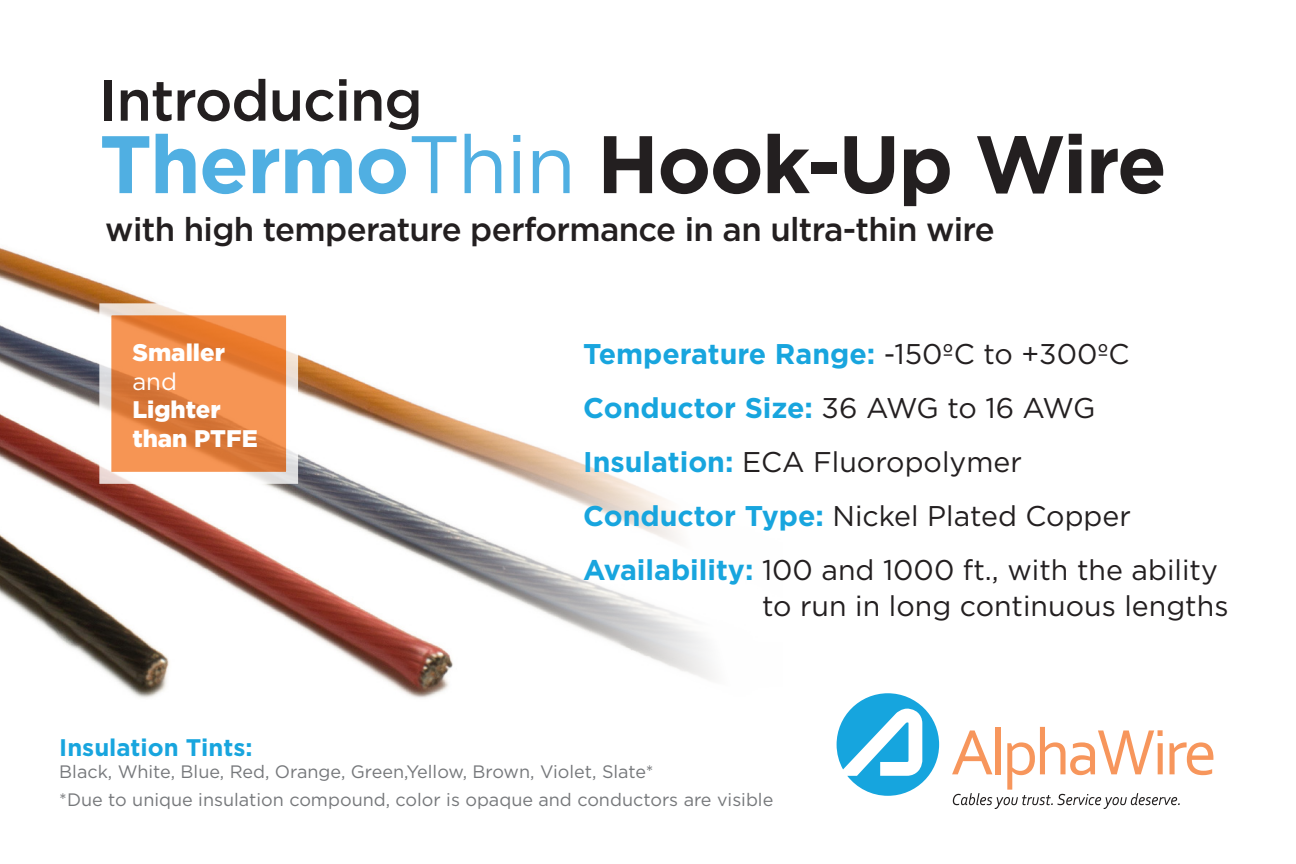
<style>
.page{position:relative;width:1296px;height:864px;background:#fff}
.page>*{position:absolute;margin:0;border:0;box-sizing:border-box;transform-origin:0 0}
.t1{font:700 81.3px "Gotham";letter-spacing:-.02em;color:#231f20}
.t2{font:500 57.3px "Gotham";letter-spacing:-.02em;color:#231f20}
.t3{font:500 33px "Gotham";letter-spacing:-.02em;color:#231f20}
.t4{font:28.5px/36px "Gotham";color:#231f20}
.t5{font:700 28.5px "Gotham";color:#18a5de}
.t6{font:900 24px/28.8px "Gotham";color:#fff}
.t7{font:700 24px "Gotham";color:#18a5de}
.t8{font:18px/27.6px "Gotham";color:#76787b}
.s1{color:#50afe2}
.s2{font-weight:400;color:#50afe2}
.s3{font-weight:400}
.s4{font-weight:400;color:#231f20}
.s5{font-weight:700;color:#18a5de}
</style>
<div class="page">
<img style="left:0;top:247px;width:714px;height:451px">
<svg style="left:837px;top:693px;width:102px;height:103px"></svg>
<svg style="left:952px;top:727px;width:261px;height:82px"></svg>
<svg style="left:99px;top:303px;width:199px;height:181px"></svg>
<p class="t2" style="left:99px;top:63px;width:325px">Introducing</p>
<p class="t1" style="left:99px;top:110px;width:1069px"><span class="s1">Thermo</span><span class="s2">Thin</span> Hook-Up Wire</p>
<p class="t3" style="left:105px;top:208px;width:891px">with high temperature performance in an ultra-thin wire</p>
<p class="t6" style="left:132px;top:338px;width:127px">Smaller <span class="s3">and<br></span>Lighter than PTFE</p>
<p class="t5" style="left:583px;top:335px;width:548px">Temperature Range: <span class="s4">-150ºC to +300ºC</span></p>
<p class="t5" style="left:583px;top:389px;width:514px">Conductor Size: <span class="s4">36 AWG to 16 AWG</span></p>
<p class="t4" style="left:583px;top:443px;width:440px"><span class="s5">Insulation:</span> ECA Fluoropolymer</p>
<p class="t4" style="left:583px;top:497px;width:549px"><span class="s5">Conductor Type:</span> Nickel Plated Copper</p>
<p class="t4" style="left:762px;top:551px;width:468px;text-indent:-179px"><span class="s5">Availability:</span> 100 and 1000 ft., with the ability to run in long continuous lengths</p>
<p class="t7" style="left:59px;top:732px;width:195px">Insulation Tints:</p>
<p class="t8" style="left:59px;top:758px;width:716px">Black, White, Blue, Red, Orange, Green,Yellow, Brown, Violet, Slate*<br>*Due to unique insulation compound, color is opaque and conductors are visible</p>
</div>
